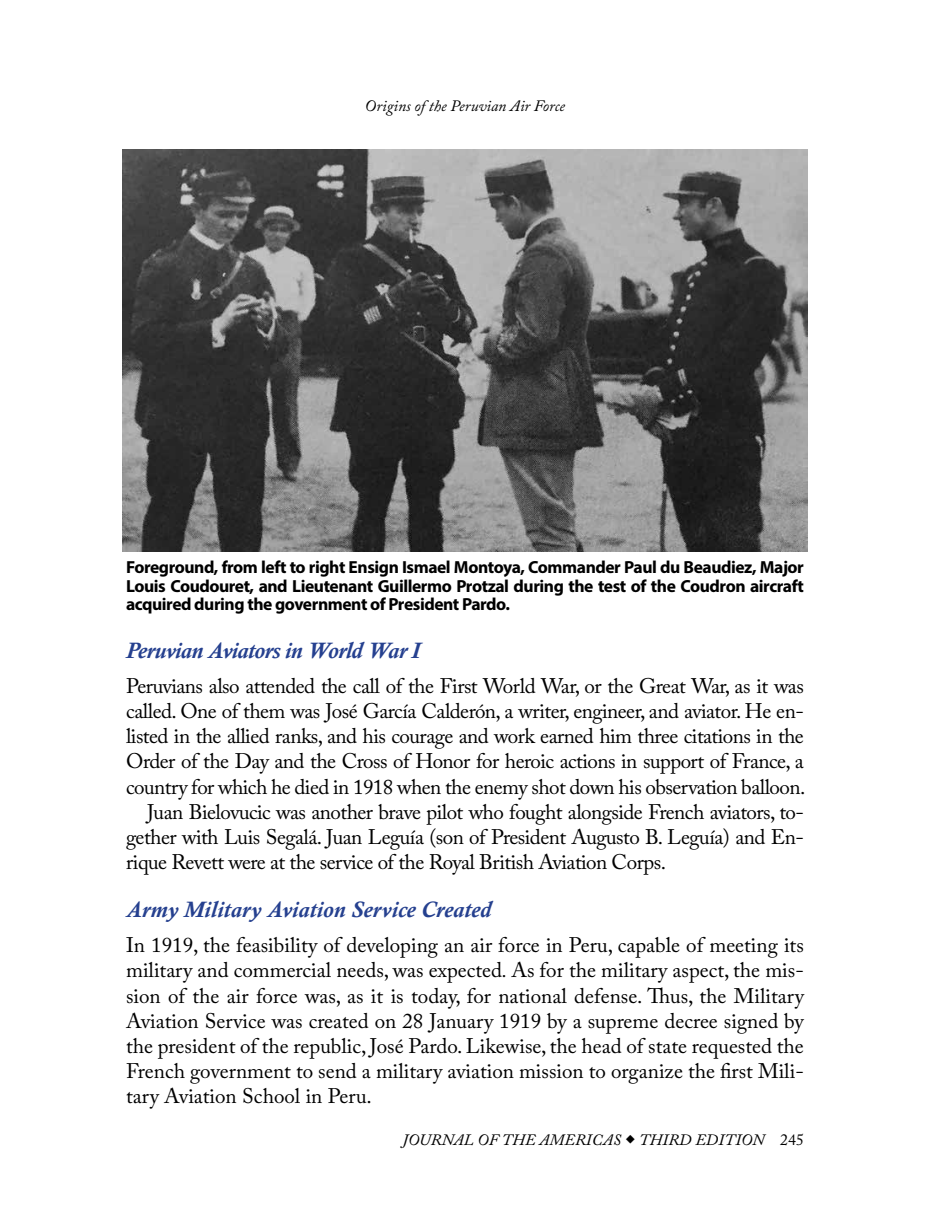
<style>
.page{position:relative;width:930px;height:1229px;background:#fff}
.page>*{position:absolute;margin:0;border:0;box-sizing:border-box;transform-origin:0 0}
.side_head{font:italic 700 22.75px "Calisto";color:#25408f}
.side_head-2{font:italic 700 22.75px "Calisto";letter-spacing:-.025em;color:#25408f}
.body_text_-_no_1st_l{font:21px/25px "Adobe Caslon Pro";letter-spacing:-.02em;color:#000;text-align:justify}
.body{font:21px/25px "Adobe Caslon Pro";letter-spacing:-.025em;color:#000;text-align:justify}
.fig_caption{font:700 17.5px/18px "Myriad Pro";letter-spacing:-.025em;color:#000;text-align:justify}
.t1{font:italic 15.75px "Adobe Caslon Pro";letter-spacing:.005em;color:#000}
.s1{font-style:italic}
.s2{font-style:normal}
</style>
<div class="page">
<img style="left:123px;top:150px;width:683px;height:401px">
<p class="t1" style="left:365px;top:97px;width:201px">Origins of the Peruvian Air Force</p>
<p class="fig_caption" style="left:126px;top:558px;width:679px">Foreground, from left to right Ensign Ismael Montoya, Commander Paul du Beaudiez, Major Louis Coudouret, and Lieutenant Guillermo Protzal during the test of the Coudron aircraft acquired during the government of President Pardo.</p>
<p class="side_head-2" style="left:126px;top:636px;width:295px">Peruvian Aviators in World War I</p>
<p class="body_text_-_no_1st_l" style="left:126px;top:673px;width:680px">Peruvians also attended the call of the First World War, or the Great War, as it was called. One of them was José García Calderón, a writer, engineer, and aviator. He en&shy;listed in the allied ranks, and his courage and work earned him three citations in the Order of the Day and the Cross of Honor for heroic actions in support of France, a country for which he died in 1918 when the enemy shot down his observation balloon.</p>
<p class="body" style="left:126px;top:799px;width:679px;text-indent:21px">Juan Bielovucic was another brave pilot who fought alongside French aviators, to&shy;gether with Luis Segalá. Juan Leguía (son of President Augusto B. Leguía) and En&shy;rique Revett were at the service of the Royal British Aviation Corps.</p>
<p class="side_head" style="left:126px;top:896px;width:367px">Army Military Aviation Service Created</p>
<p class="body_text_-_no_1st_l" style="left:126px;top:932px;width:679px">In 1919, the feasibility of developing an air force in Peru, capable of meeting its military and commercial needs, was expected<span class="s1">.</span> As for the military aspect, the mis&shy;sion of the air force was, as it is today, for national defense. Thus, the Military Aviation Service was created on 28 January 1919 by a supreme decree signed by the president of the republic, José Pardo. Likewise, the head of state requested the French government to send a military aviation mission to organize the first Mili&shy;tary Aviation School in Peru.</p>
<p class="t1" style="left:402px;top:1130px;width:403px">JOURNAL OF THE AMERICAS THIRD EDITION <span class="s2">245</span></p>
</div>
